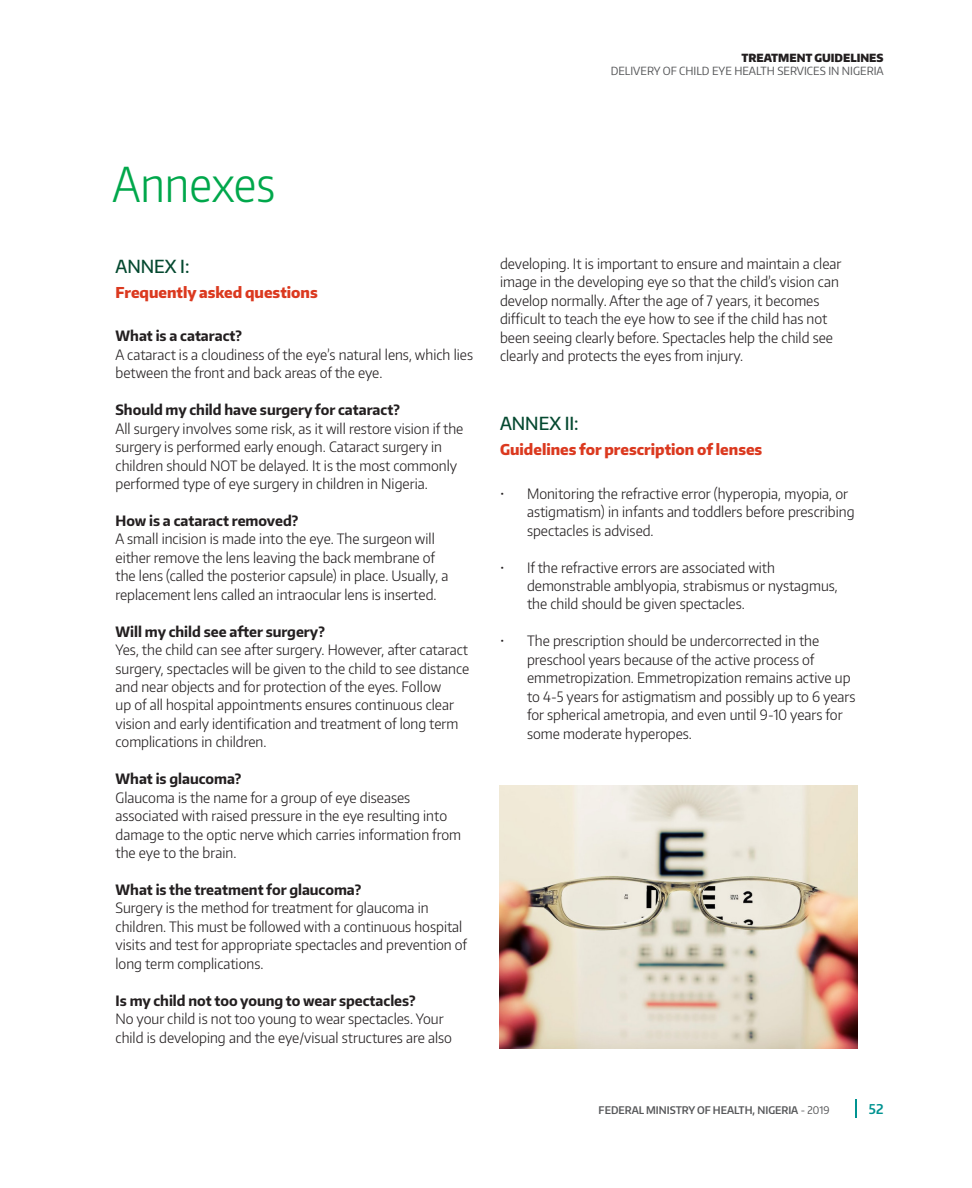
<style>
.page{position:relative;width:972px;height:1188px;background:#fff}
.page>*{position:absolute;margin:0;border:0;box-sizing:border-box;transform-origin:0 0}
.t1{font:300 48px "Encode Sans Condensed";color:#00a74b}
.t2{font:500 18px "Encode Sans Narrow";color:#054930}
.t3{font:800 15px "Encode Sans Narrow";color:#db391f}
.t4{font:300 14.25px/18.5px "Encode Sans Narrow";color:#231f20}
.t5{font:700 14.25px "Encode Sans Narrow";color:#231f20}
.t6{font:600 13.5px "Encode Sans Narrow";color:#009391}
.t7{font:11.25px "Encode Sans Narrow";color:#57585a}
.t8{font:900 11.25px "Encode Sans Narrow";color:#231f20}
.t9{font:600 10.5px "Encode Sans Narrow";color:#57585a}
.s1{font-weight:400}
</style>
<div class="page">
<svg style="left:855px;top:1099px;width:1px;height:19px"></svg>
<img style="left:500px;top:785px;width:358px;height:263px">
<p class="t8" style="left:741px;top:50px;width:144px">TREATMENT GUIDELINES</p>
<p class="t7" style="left:611px;top:63px;width:274px">DELIVERY OF CHILD EYE HEALTH SERVICES IN NIGERIA</p>
<p class="t1" style="left:113px;top:152px;width:164px">Annexes</p>
<p class="t2" style="left:116px;top:254px;width:75px">ANNEX I:</p>
<p class="t3" style="left:116px;top:282px;width:204px">Frequently asked questions</p>
<p class="t5" style="left:116px;top:327px;width:128px">What is a cataract?</p>
<p class="t4" style="left:116px;top:345px;width:359px">A cataract is a cloudiness of the eye’s natural lens, which lies between the front and back areas of the eye.</p>
<p class="t5" style="left:116px;top:401px;width:286px">Should my child have surgery for cataract?</p>
<p class="t4" style="left:116px;top:419px;width:349px">All surgery involves some risk, as it will restore vision if the surgery is performed early enough. Cataract surgery in children should NOT be delayed. It is the most commonly performed type of eye surgery in children in Nigeria.</p>
<p class="t5" style="left:116px;top:511px;width:184px">How is a cataract removed?</p>
<p class="t4" style="left:116px;top:529px;width:334px">A small incision is made into the eye. The surgeon will either remove the lens leaving the back membrane of the lens (called the posterior capsule) in place. Usually, a replacement lens called an intraocular lens is inserted.</p>
<p class="t5" style="left:116px;top:622px;width:211px">Will my child see after surgery?</p>
<p class="t4" style="left:116px;top:640px;width:355px">Yes, the child can see after surgery. However, after cataract surgery, spectacles will be given to the child to see distance and near objects and for protection of the eyes. Follow<br>up of all hospital appointments ensures continuous clear vision and early identification and treatment of long term complications in children.</p>
<p class="t5" style="left:116px;top:770px;width:127px">What is glaucoma?</p>
<p class="t4" style="left:116px;top:788px;width:347px">Glaucoma is the name for a group of eye diseases associated with raised pressure in the eye resulting into damage to the optic nerve which carries information from the eye to the brain.</p>
<p class="t5" style="left:116px;top:880px;width:247px">What is the treatment for glaucoma?</p>
<p class="t4" style="left:116px;top:898px;width:353px">Surgery is the method for treatment for glaucoma in children. This must be followed with a continuous hospital visits and test for appropriate spectacles and prevention of long term complications.</p>
<p class="t5" style="left:116px;top:991px;width:302px">Is my child not too young to wear spectacles?</p>
<p class="t4" style="left:116px;top:1009px;width:338px">No your child is not too young to wear spectacles. Your child is developing and the eye/visual structures are also</p>
<p class="t4" style="left:500px;top:254px;width:343px">developing. It is important to ensure and maintain a clear image in the developing eye so that the child’s vision can develop normally. After the age of 7 years, it becomes difficult to teach the eye how to see if the child has not been seeing clearly before. Spectacles help the child see clearly and protects the eyes from injury.</p>
<p class="t2" style="left:500px;top:411px;width:80px">ANNEX II:</p>
<p class="t3" style="left:500px;top:440px;width:264px">Guidelines for prescription of lenses</p>
<p class="t4" style="left:527px;top:484px;width:329px;text-indent:-27px">• Monitoring the refractive error (hyperopia, myopia, or astigmatism) in infants and toddlers before prescribing spectacles is advised.</p>
<p class="t4" style="left:527px;top:558px;width:312px;text-indent:-27px">• If the refractive errors are associated with demonstrable amblyopia, strabismus or nystagmus, the child should be given spectacles.</p>
<p class="t4" style="left:527px;top:631px;width:330px;text-indent:-27px">• The prescription should be undercorrected in the preschool years because of the active process of emmetropization. Emmetropization remains active up to 4-5 years for astigmatism and possibly up to 6 years for spherical ametropia, and even until 9-10 years for some moderate hyperopes.</p>
<p class="t9" style="left:599px;top:1103px;width:232px">FEDERAL MINISTRY OF HEALTH, NIGERIA <span class="s1">- 2019</span></p>
<p class="t6" style="left:869px;top:1100px;width:16px">52</p>
</div>
